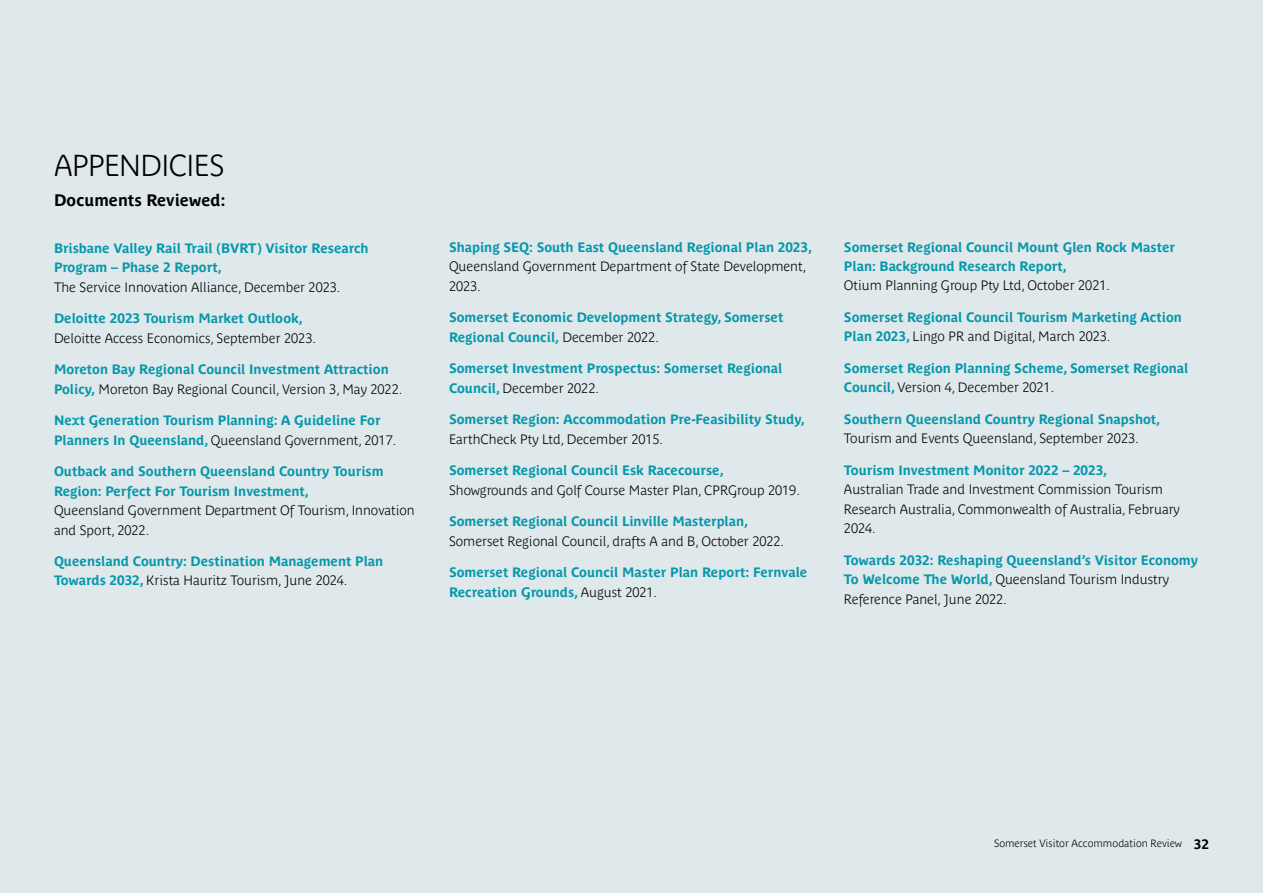
<style>
.page{position:relative;width:1263px;height:893px;background:#dfe8eb}
.page>*{position:absolute;margin:0;border:0;box-sizing:border-box;transform-origin:0 0}
.t1{font:700 30px "Parisine Plus Std Clair";letter-spacing:-.02em;color:#000}
.t2{font:700 16.5px "Parisine Plus Std";color:#000}
.t3{font:700 13.5px/19.5px "Parisine Plus Std";color:#0597aa}
.t4{font:700 13.5px/19.5px "Parisine Plus Std Clair";color:#000}
.t5{font:700 10.5px "Parisine Plus Std Clair";color:#000}
.s1{font-family:"Parisine Plus Std";color:#0597aa}
.s2{font-family:"Parisine Plus Std Clair";color:#000}
.s3{font-family:"Parisine Plus Std";font-size:13.5px}
</style>
<div class="page">
<h1 class="t1" style="left:54px;top:148px;width:172px">APPENDICIES</h1>
<p class="t2" style="left:54px;top:191px;width:173px">Documents Reviewed:</p>
<p class="t3" style="left:54px;top:238px;width:316px">Brisbane Valley Rail Trail (BVRT) Visitor Research<br>Program – Phase 2 Report,</p>
<p class="t4" style="left:54px;top:277px;width:288px">The Service Innovation Alliance, December 2023.</p>
<p class="t3" style="left:54px;top:308px;width:250px">Deloitte 2023 Tourism Market Outlook,</p>
<p class="t4" style="left:54px;top:328px;width:263px">Deloitte Access Economics, September 2023.</p>
<p class="t3" style="left:54px;top:359px;width:336px">Moreton Bay Regional Council Investment Attraction</p>
<p class="t4" style="left:54px;top:379px;width:350px"><span class="s1">Policy,</span> Moreton Bay Regional Council, Version 3, May 2022.</p>
<p class="t3" style="left:54px;top:410px;width:328px">Next Generation Tourism Planning: A Guideline For</p>
<p class="t4" style="left:54px;top:430px;width:344px"><span class="s1">Planners In Queensland,</span> Queensland Government, 2017.</p>
<p class="t3" style="left:54px;top:461px;width:331px">Outback and Southern Queensland Country Tourism<br>Region: Perfect For Tourism Investment,</p>
<p class="t4" style="left:54px;top:500px;width:362px">Queensland Government Department Of Tourism, Innovation and Sport, 2022.</p>
<p class="t3" style="left:54px;top:551px;width:331px">Queensland Country: Destination Management Plan</p>
<p class="t4" style="left:54px;top:571px;width:295px"><span class="s1">Towards 2032,</span> Krista Hauritz Tourism, June 2024.</p>
<p class="t3" style="left:449px;top:237px;width:364px">Shaping SEQ: South East Queensland Regional Plan 2023,</p>
<p class="t4" style="left:449px;top:257px;width:359px">Queensland Government Department of State Development,<br>2023.</p>
<p class="t3" style="left:449px;top:307px;width:336px">Somerset Economic Development Strategy, Somerset<br>Regional Council, <span class="s2">December 2022.</span></p>
<p class="t3" style="left:449px;top:358px;width:335px">Somerset Investment Prospectus: Somerset Regional</p>
<p class="t4" style="left:449px;top:378px;width:151px"><span class="s1">Council,</span> December 2022.</p>
<p class="t3" style="left:449px;top:409px;width:357px">Somerset Region: Accommodation Pre-Feasibility Study,</p>
<p class="t4" style="left:449px;top:429px;width:216px">EarthCheck Pty Ltd, December 2015.</p>
<p class="t3" style="left:449px;top:460px;width:276px">Somerset Regional Council Esk Racecourse,</p>
<p class="t4" style="left:449px;top:480px;width:352px">Showgrounds and Golf Course Master Plan, CPRGroup 2019.</p>
<p class="t3" style="left:449px;top:511px;width:300px">Somerset Regional Council Linville Masterplan,</p>
<p class="t4" style="left:449px;top:531px;width:337px">Somerset Regional Council, drafts A and B, October 2022.</p>
<p class="t3" style="left:449px;top:562px;width:360px">Somerset Regional Council Master Plan Report: Fernvale<br>Recreation Grounds, <span class="s2">August 2021.</span></p>
<p class="t3" style="left:844px;top:237px;width:333px">Somerset Regional Council Mount Glen Rock Master<br>Plan: Background Research Report,</p>
<p class="t4" style="left:844px;top:276px;width:268px">Otium Planning Group Pty Ltd, October 2021.</p>
<p class="t3" style="left:844px;top:307px;width:339px">Somerset Regional Council Tourism Marketing Action</p>
<p class="t4" style="left:844px;top:327px;width:268px"><span class="s1">Plan 2023,</span> Lingo PR and Digital, March 2023.</p>
<p class="t3" style="left:844px;top:358px;width:346px">Somerset Region Planning Scheme, Somerset Regional</p>
<p class="t4" style="left:844px;top:378px;width:212px"><span class="s1">Council,</span> Version 4, December 2021.</p>
<p class="t3" style="left:844px;top:409px;width:317px">Southern Queensland Country Regional Snapshot,</p>
<p class="t4" style="left:844px;top:429px;width:296px">Tourism and Events Queensland, September 2023.</p>
<p class="t3" style="left:844px;top:460px;width:265px">Tourism Investment Monitor 2022 – 2023,</p>
<p class="t4" style="left:844px;top:480px;width:337px">Australian Trade and Investment Commission Tourism<br>Research Australia, Commonwealth of Australia, February<br>2024.</p>
<p class="t3" style="left:844px;top:550px;width:355px">Towards 2032: Reshaping Queensland’s Visitor Economy</p>
<p class="t4" style="left:844px;top:570px;width:327px"><span class="s1">To Welcome The World,</span> Queensland Tourism Industry<br>Reference Panel, June 2022.</p>
<p class="t5" style="left:994px;top:838px;width:216px">Somerset Visitor Accommodation Review <span class="s3">32</span></p>
</div>
